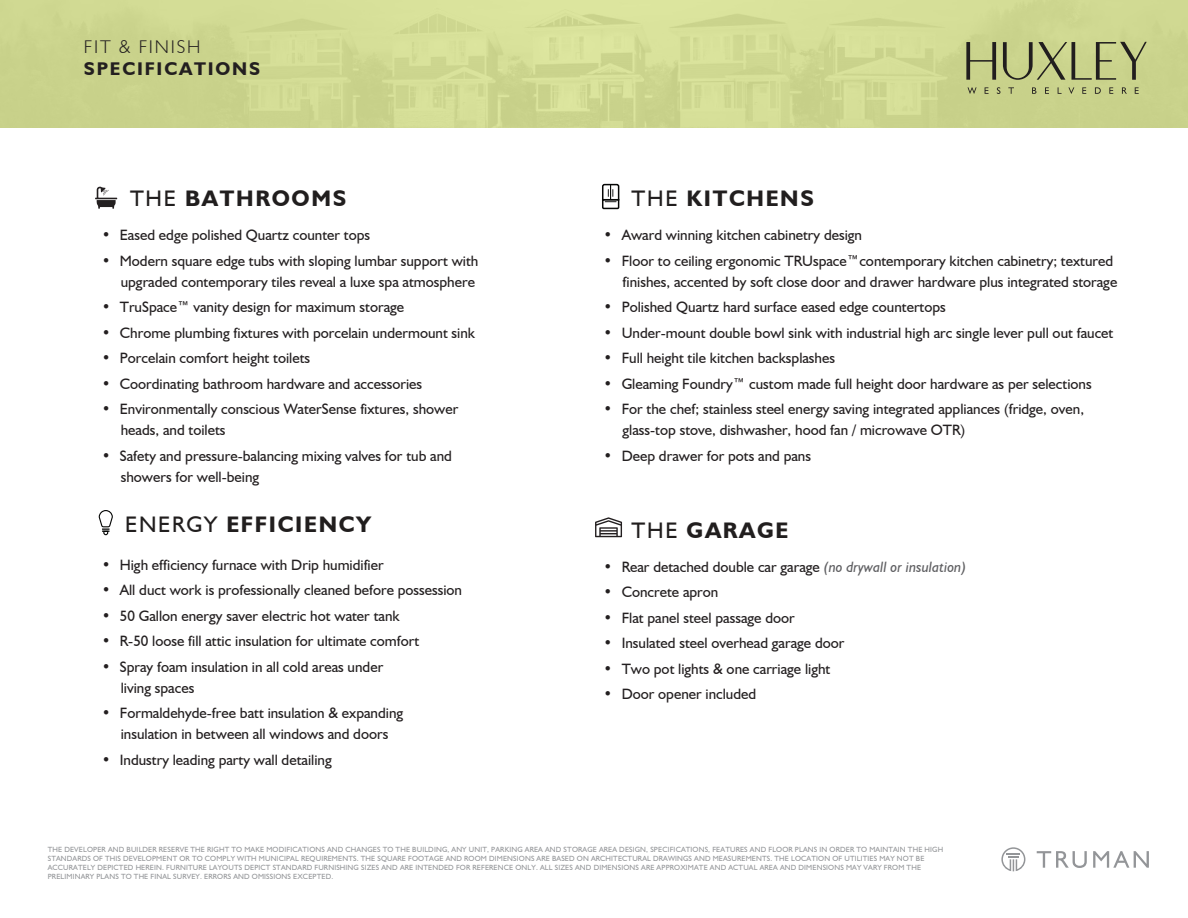
<style>
.page{position:relative;width:1188px;height:918px;background:#fff}
.page>*{position:absolute;margin:0;border:0;box-sizing:border-box;transform-origin:0 0}
.t1{font:700 22.5px "Humanist 521 BT";letter-spacing:.075em;color:#211e1e}
.t2{font:700 18.45px "Humanist 521 BT";letter-spacing:.1em;color:#231f20}
.t3{font:300 18.45px "Humanist 521 BT";letter-spacing:.1em;color:#231f20}
.t4{font:15px/21px "Humanist 521 BT";color:#231f20}
.t5{font:7.5px/9px "Humanist 521 BT";letter-spacing:.02em;color:#939598}
.s1{font-weight:400}
.s2{font-style:italic;color:#5f5f62}
</style>
<div class="page">
<svg style="left:602px;top:183px;width:18px;height:27px"></svg>
<svg style="left:98px;top:510px;width:15px;height:26px"></svg>
<svg style="left:95px;top:186px;width:22px;height:23px"></svg>
<svg style="left:595px;top:517px;width:27px;height:20px"></svg>
<svg style="left:1001px;top:847px;width:24px;height:24px"></svg>
<svg style="left:1037px;top:851px;width:50px;height:17px"></svg>
<svg style="left:1093px;top:851px;width:56px;height:17px"></svg>
<div style="left:0;top:0;width:1188px;height:127px;background:#ced790"></div>
<svg style="left:966px;top:42px;width:30px;height:38px"></svg>
<svg style="left:1003px;top:42px;width:144px;height:38px"></svg>
<svg style="left:968px;top:87px;width:9px;height:7px"></svg>
<svg style="left:985px;top:87px;width:4px;height:7px"></svg>
<svg style="left:997px;top:87px;width:3px;height:7px"></svg>
<svg style="left:1008px;top:87px;width:6px;height:7px"></svg>
<svg style="left:1032px;top:87px;width:4px;height:7px"></svg>
<svg style="left:1045px;top:87px;width:4px;height:7px"></svg>
<svg style="left:1068px;top:87px;width:6px;height:7px"></svg>
<svg style="left:1082px;top:87px;width:4px;height:7px"></svg>
<svg style="left:1095px;top:87px;width:6px;height:7px"></svg>
<svg style="left:1109px;top:87px;width:4px;height:7px"></svg>
<svg style="left:1122px;top:87px;width:5px;height:7px"></svg>
<svg style="left:1135px;top:87px;width:4px;height:7px"></svg>
<p class="t3" style="left:84px;top:36px;width:118px">FIT &amp; FINISH</p>
<p class="t2" style="left:84px;top:58px;width:178px">SPECIFICATIONS</p>
<h1 class="t1" style="left:130px;top:185px;width:218px"><span class="s1">THE</span> BATHROOMS</h1>
<p class="t4" style="left:102px;top:224px;width:270px">• Eased edge polished Quartz counter tops</p>
<p class="t4" style="left:102px;top:250px;width:378px;text-align:right">• Modern square edge tubs with sloping lumbar support with upgraded contemporary tiles reveal a luxe spa atmosphere</p>
<p class="t4" style="left:102px;top:296px;width:304px">• TruSpace™ vanity design for maximum storage</p>
<p class="t4" style="left:102px;top:322px;width:375px">• Chrome plumbing fixtures with porcelain undermount sink</p>
<p class="t4" style="left:102px;top:347px;width:210px">• Porcelain comfort height toilets</p>
<p class="t4" style="left:102px;top:373px;width:322px">• Coordinating bathroom hardware and accessories</p>
<p class="t4" style="left:121px;top:398px;width:339px;text-indent:-19px">• Environmentally conscious WaterSense fixtures, shower heads, and toilets</p>
<p class="t4" style="left:121px;top:445px;width:333px;text-indent:-19px">• Safety and pressure-balancing mixing valves for tub and showers for well-being</p>
<h1 class="t1" style="left:125px;top:510px;width:248px"><span class="s1">ENERGY</span> EFFICIENCY</h1>
<p class="t4" style="left:102px;top:554px;width:283px">• High efficiency furnace with Drip humidifier</p>
<p class="t4" style="left:102px;top:579px;width:362px">• All duct work is professionally cleaned before possession</p>
<p class="t4" style="left:102px;top:605px;width:299px">• 50 Gallon energy saver electric hot water tank</p>
<p class="t4" style="left:102px;top:630px;width:319px">• R-50 loose fill attic insulation for ultimate comfort</p>
<p class="t4" style="left:121px;top:656px;width:264px;text-indent:-19px">• Spray foam insulation in all cold areas under living spaces</p>
<p class="t4" style="left:102px;top:702px;width:303px;text-align:center">• Formaldehyde-free batt insulation &amp; expanding insulation in between all windows and doors</p>
<p class="t4" style="left:102px;top:749px;width:231px">• Industry leading party wall detailing</p>
<h1 class="t1" style="left:632px;top:185px;width:184px"><span class="s1">THE</span> KITCHENS</h1>
<p class="t4" style="left:604px;top:224px;width:260px">• Award winning kitchen cabinetry design</p>
<p class="t4" style="left:604px;top:250px;width:515px;text-align:right">• Floor to ceiling ergonomic TRUspace™contemporary kitchen cabinetry; textured finishes, accented by soft close door and drawer hardware plus integrated storage</p>
<p class="t4" style="left:604px;top:296px;width:344px">• Polished Quartz hard surface eased edge countertops</p>
<p class="t4" style="left:604px;top:322px;width:511px">• Under-mount double bowl sink with industrial high arc single lever pull out faucet</p>
<p class="t4" style="left:604px;top:347px;width:233px">• Full height tile kitchen backsplashes</p>
<p class="t4" style="left:604px;top:373px;width:490px">• Gleaming Foundry™ custom made full height door hardware as per selections</p>
<p class="t4" style="left:623px;top:398px;width:463px;text-indent:-19px">• For the chef; stainless steel energy saving integrated appliances (fridge, oven, glass-top stove, dishwasher, hood fan / microwave OTR)</p>
<p class="t4" style="left:604px;top:445px;width:209px">• Deep drawer for pots and pans</p>
<h1 class="t1" style="left:632px;top:516px;width:158px"><span class="s1">THE</span> GARAGE</h1>
<p class="t4" style="left:604px;top:556px;width:364px">• Rear detached double car garage <span class="s2">(no drywall or insulation)</span></p>
<p class="t4" style="left:604px;top:581px;width:116px">• Concrete apron</p>
<p class="t4" style="left:604px;top:607px;width:193px">• Flat panel steel passage door</p>
<p class="t4" style="left:604px;top:632px;width:242px">• Insulated steel overhead garage door</p>
<p class="t4" style="left:604px;top:658px;width:228px">• Two pot lights &amp; one carriage light</p>
<p class="t4" style="left:604px;top:683px;width:154px">• Door opener included</p>
<p class="t5" style="left:48px;top:844px;width:897px">THE DEVELOPER AND BUILDER RESERVE THE RIGHT TO MAKE MODIFICATIONS AND CHANGES TO THE BUILDING, ANY UNIT, PARKING AREA AND STORAGE AREA DESIGN, SPECIFICATIONS, FEATURES AND FLOOR PLANS IN ORDER TO MAINTAIN THE HIGH STANDARDS OF THIS DEVELOPMENT OR TO COMPLY WITH MUNICIPAL REQUIREMENTS. THE SQUARE FOOTAGE AND ROOM DIMENSIONS ARE BASED ON ARCHITECTURAL DRAWINGS AND MEASUREMENTS. THE LOCATION OF UTILITIES MAY NOT BE ACCURATELY DEPICTED HEREIN. FURNITURE LAYOUTS DEPICT STANDARD FURNISHING SIZES AND ARE INTENDED FOR REFERENCE ONLY. ALL SIZES AND DIMENSIONS ARE APPROXIMATE AND ACTUAL AREA AND DIMENSIONS MAY VARY FROM THE PRELIMINARY PLANS TO THE FINAL SURVEY. ERRORS AND OMISSIONS EXCEPTED.</p>
</div>
